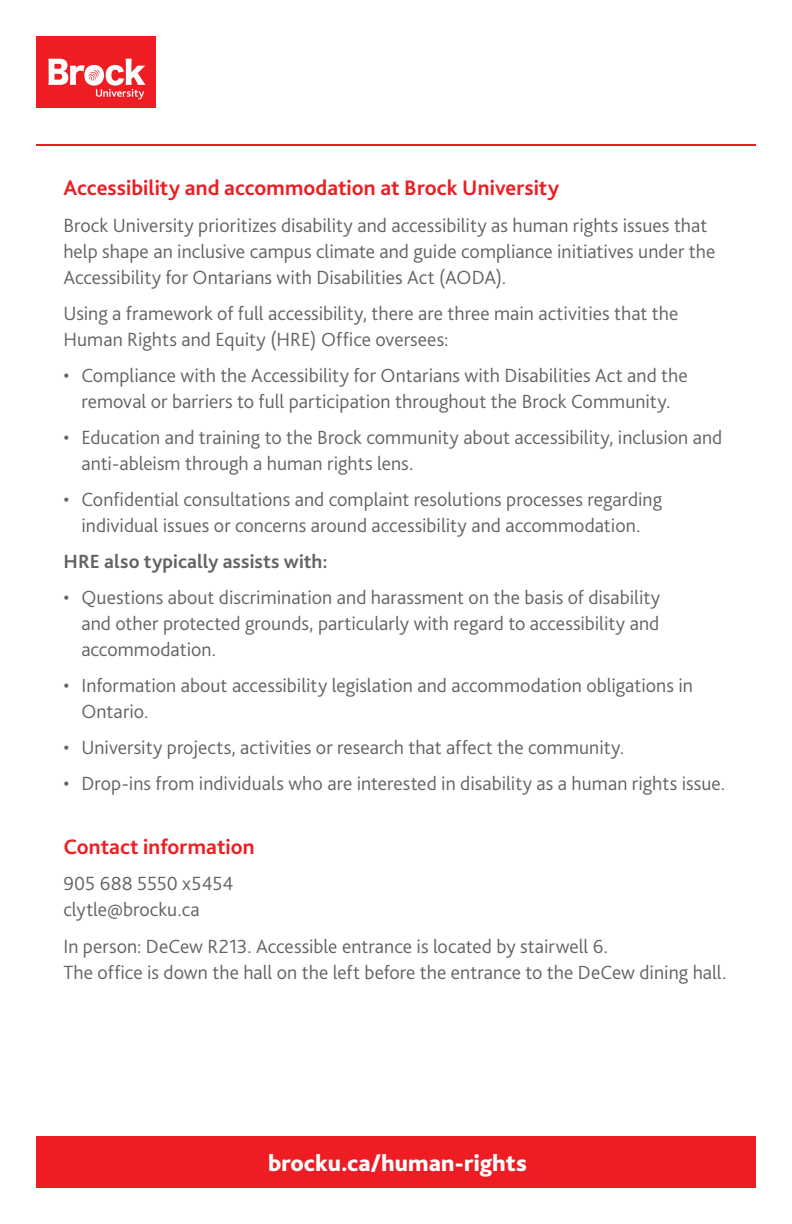
<style>
.page{position:relative;width:792px;height:1224px;background:#fff}
.page>*{position:absolute;margin:0;border:0;box-sizing:border-box;transform-origin:0 0}
.t1{font:800 24px "Bliss 2";color:#fff}
.t2{font:700 22px "Bliss 2";color:#ee1d23}
.t3{font:300 20px/26px "Bliss 2";color:#636366}
.t4{font:700 20px "Bliss 2";letter-spacing:.005em;color:#636366}
</style>
<div class="page">
<hr style="left:36px;top:144px;width:720px;height:2px;background:#ee1d23">
<div style="left:36px;top:37px;width:119px;height:71px;background:#ee1d23"></div>
<svg style="left:48px;top:59px;width:98px;height:40px"></svg>
<div style="left:36px;top:1136px;width:720px;height:52px;background:#ee1d23"></div>
<p class="t2" style="left:63px;top:175px;width:497px">Accessibility and accommodation at Brock University</p>
<p class="t3" style="left:63px;top:211px;width:654px">Brock University prioritizes disability and accessibility as human rights issues that help shape an inclusive campus climate and guide compliance initiatives under the<br>Accessibility for Ontarians with Disabilities Act (AODA).</p>
<p class="t3" style="left:63px;top:300px;width:617px">Using a framework of full accessibility, there are three main activities that the<br>Human Rights and Equity (HRE) Office oversees:</p>
<p class="t3" style="left:63px;top:362px;width:626px;text-align:center">• Compliance with the Accessibility for Ontarians with Disabilities Act and the removal or barriers to full participation throughout the Brock Community.</p>
<p class="t3" style="left:81px;top:424px;width:643px;text-indent:-18px">• Education and training to the Brock community about accessibility, inclusion and anti-ableism through a human rights lens.</p>
<p class="t3" style="left:63px;top:486px;width:600px;text-align:center">• Confidential consultations and complaint resolutions processes regarding individual issues or concerns around accessibility and accommodation.</p>
<p class="t4" style="left:63px;top:549px;width:266px">HRE also typically assists with:</p>
<p class="t3" style="left:81px;top:584px;width:580px;text-align:justify;text-indent:-18px">• Questions about discrimination and harassment on the basis of disability and other protected grounds, particularly with regard to accessibility and accommodation.</p>
<p class="t3" style="left:81px;top:672px;width:613px;text-indent:-18px">• Information about accessibility legislation and accommodation obligations in<br>Ontario.</p>
<p class="t3" style="left:63px;top:734px;width:562px">• University projects, activities or research that affect the community.</p>
<p class="t3" style="left:63px;top:770px;width:663px">• Drop-ins from individuals who are interested in disability as a human rights issue.</p>
<p class="t2" style="left:63px;top:833px;width:193px">Contact information</p>
<p class="t3" style="left:63px;top:870px;width:172px">905 688 5550 x5454 clytle@brocku.ca</p>
<p class="t3" style="left:63px;top:932px;width:665px">In person: DeCew R213. Accessible entrance is located by stairwell 6.<br>The office is down the hall on the left before the entrance to the DeCew dining hall.</p>
<p class="t1" style="left:268px;top:1148px;width:260px">brocku.ca/human-rights</p>
</div>
